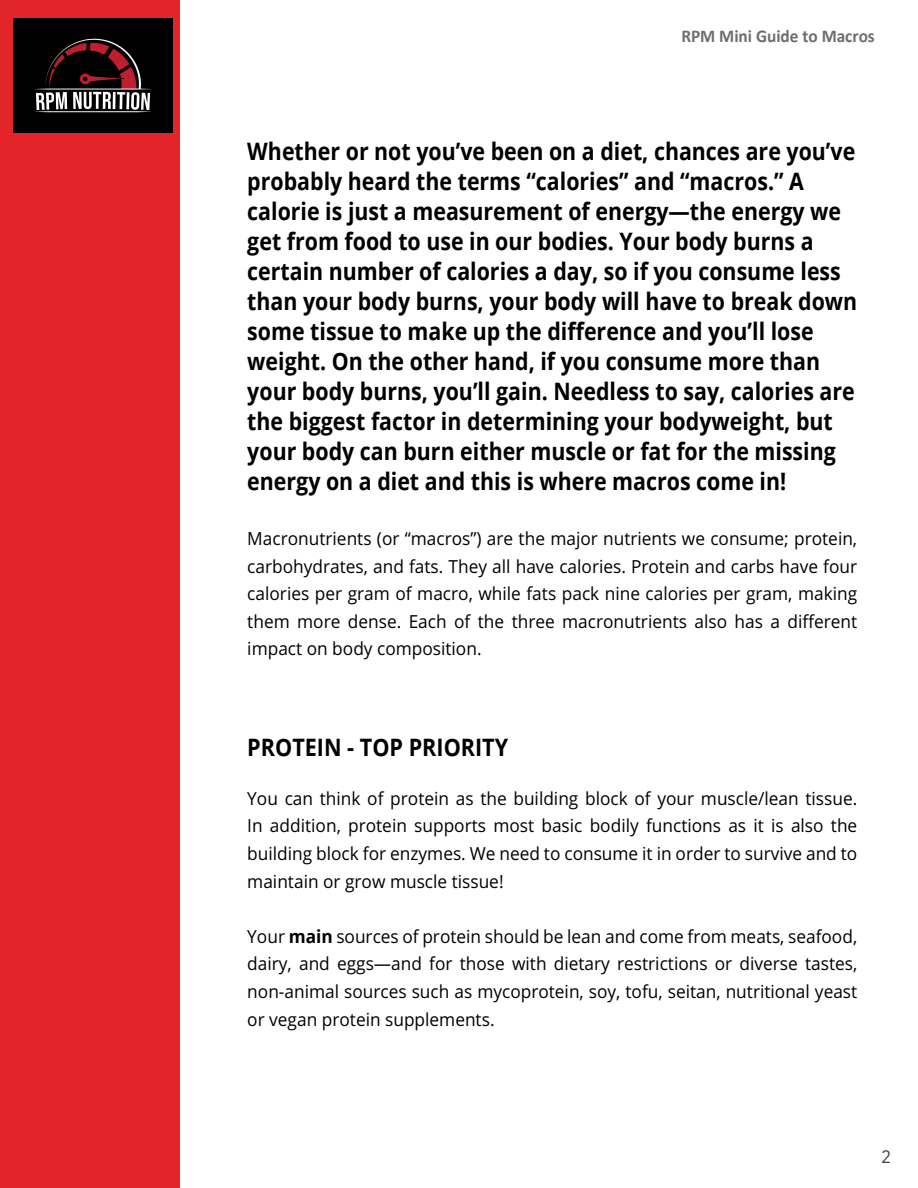
<style>
.page{position:relative;width:918px;height:1188px;background:#fff}
.page>*{position:absolute;margin:0;border:0;box-sizing:border-box;transform-origin:0 0}
.t1{font:700 24px/30px "Open Sans";color:#000;scale:.89 1}
.t2{font:700 24px "Open Sans";color:#000;scale:.9 1}
.t3{font:18px/27.6px "Open Sans";color:#000;text-align:justify;scale:.96 1}
.t4{font:700 18px "Calibri";color:#6d6e71;scale:.96 1}
.t5{font:18px "Gotham Narrow";color:#414042}
.s1{font-weight:700}
</style>
<div class="page">
<div style="left:0;top:0;width:180px;height:1188px;background:#e32429"></div>
<img style="left:13px;top:18px;width:159px;height:114px">
<p class="t4" style="left:681px;top:23px;width:203px">RPM Mini Guide to Macros</p>
<p class="t1" style="left:247px;top:136px;width:687px">Whether or not you’ve been on a diet, chances are you’ve probably heard the terms “calories” and “macros.” A calorie is just a measurement of energy—the energy we get from food to use in our bodies. Your body burns a certain number of calories a day, so if you consume less than your body burns, your body will have to break down some tissue to make up the difference and you’ll lose weight. On the other hand, if you consume more than your body burns, you’ll gain. Needless to say, calories are the biggest factor in determining your bodyweight, but your body can burn either muscle or fat for the missing energy on a diet and this is where macros come in!</p>
<p class="t3" style="left:247px;top:524px;width:637px">Macronutrients (or “macros”) are the major nutrients we consume; protein, carbohydrates, and fats. They all have calories. Protein and carbs have four calories per gram of macro, while fats pack nine calories per gram, making them more dense. Each of the three macronutrients also has a different impact on body composition.</p>
<h1 class="t2" style="left:247px;top:730px;width:291px">PROTEIN - TOP PRIORITY</h1>
<p class="t3" style="left:247px;top:784px;width:637px">You can think of protein as the building block of your muscle/lean tissue.<br>In addition, protein supports most basic bodily functions as it is also the building block for enzymes. We need to consume it in order to survive and to maintain or grow muscle tissue!</p>
<p class="t3" style="left:247px;top:922px;width:637px">Your <span class="s1">main</span> sources of protein should be lean and come from meats, seafood, dairy, and eggs—and for those with dietary restrictions or diverse tastes, non-animal sources such as mycoprotein, soy, tofu, seitan, nutritional yeast or vegan protein supplements.</p>
<p class="t5" style="left:882px;top:1145px;width:11px">2</p>
</div>
